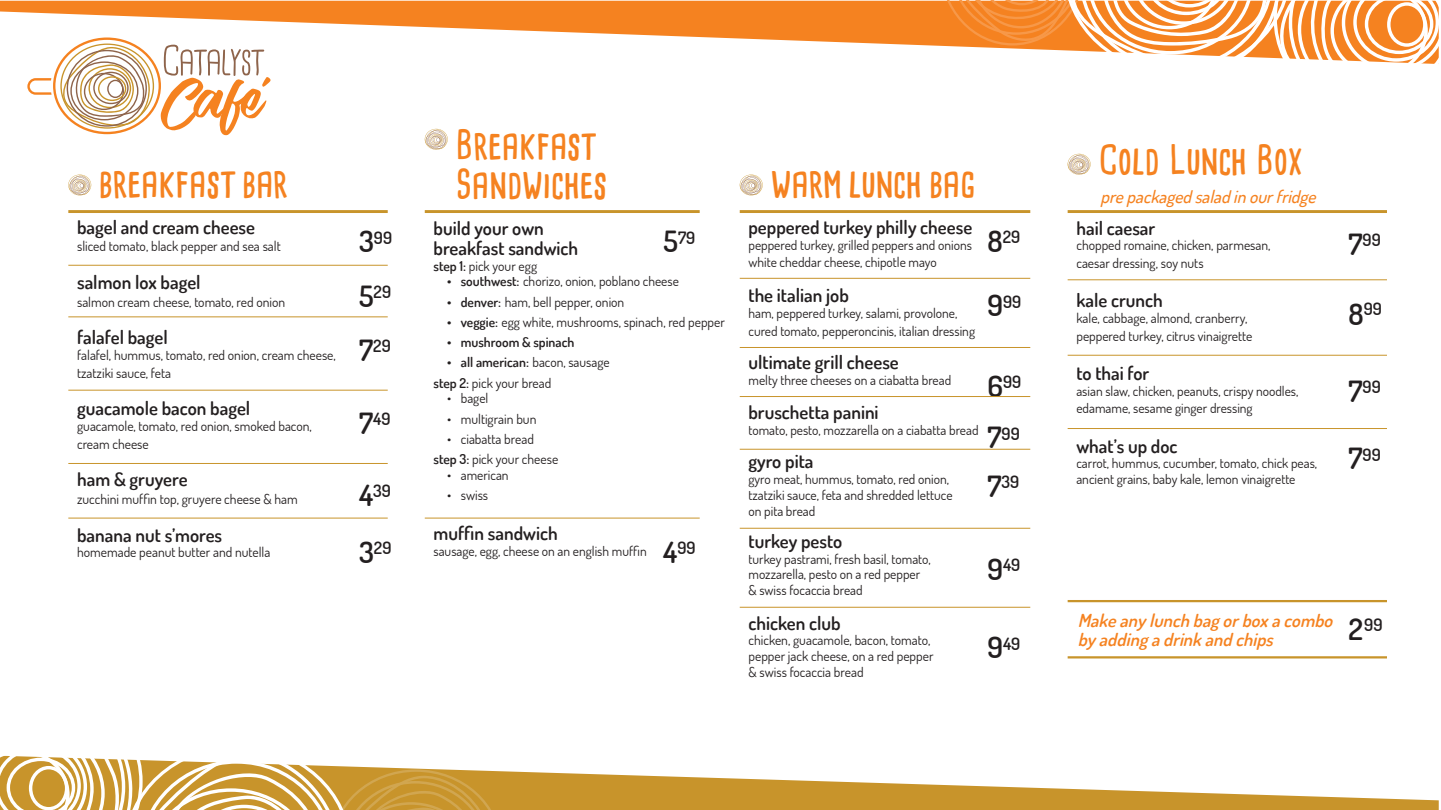
<style>
.page{position:relative;width:1441px;height:810px;background:#fff}
.page>*{position:absolute;margin:0;border:0;box-sizing:border-box;transform-origin:0 0}
.t1{font:700 39px "Cardenio Modern";color:#f58220}
.t2{font:700 38.92px "Cardenio Modern";color:#f58220}
.t3{font:600 18.75px/20.2px "Dosis";color:#231f20}
.t4{font:italic 600 18px/19.5px "Dosis";color:#f58220}
.t5{font:italic 500 17.48px "Dosis";color:#f58220}
.t6{font:600 17.17px "Dosis";color:#231f20}
.t7{font:600 17.02px "Dosis";color:#231f20}
.t8{font:13.58px/17.5px "Dosis";color:#231f20}
.t9{font:13.5px/15.8px "Dosis";color:#231f20}
.t10{font:600 13.5px "Dosis";color:#231f20}
.s1{font-size:29.17px}
.s2{font-weight:600}
.s3{font-weight:600;font-size:13.5px}
.s4{font-size:13.5px}
.s5{font-weight:400}
.s6{font-size:29.47px}
</style>
<div class="page">
<svg style="left:0;top:1px;width:939px;height:45px;fill:#f58220"></svg>
<svg style="left:939px;top:0;width:500px;height:64px"></svg>
<svg style="left:501px;top:771px;width:937px;height:39px;fill:#c8942b"></svg>
<svg style="left:0;top:755px;width:501px;height:55px"></svg>
<svg style="left:27px;top:38px;width:244px;height:98px"></svg>
<hr style="left:68px;top:210px;width:319px;height:3px;background:#c8942b">
<hr style="left:68px;top:265px;width:319px;height:1px;background:#c8942b">
<hr style="left:68px;top:317px;width:319px;height:1px;background:#c8942b">
<hr style="left:68px;top:390px;width:319px;height:1px;background:#c8942b">
<hr style="left:68px;top:463px;width:319px;height:1px;background:#c8942b">
<hr style="left:68px;top:518px;width:319px;height:1px;background:#c8942b">
<hr style="left:424px;top:518px;width:275px;height:1px;background:#c8942b">
<svg style="left:68px;top:175px;width:23px;height:20px"></svg>
<hr style="left:424px;top:210px;width:275px;height:3px;background:#c8942b">
<svg style="left:424px;top:129px;width:23px;height:21px"></svg>
<hr style="left:1067px;top:210px;width:319px;height:3px;background:#c8942b">
<hr style="left:1067px;top:279px;width:319px;height:1px;background:#c8942b">
<hr style="left:1067px;top:355px;width:319px;height:1px;background:#c8942b">
<hr style="left:1067px;top:428px;width:319px;height:1px;background:#c8942b">
<hr style="left:1067px;top:600px;width:319px;height:2px;background:#c8942b">
<hr style="left:1067px;top:656px;width:319px;height:2px;background:#c8942b">
<svg style="left:1067px;top:154px;width:23px;height:21px"></svg>
<hr style="left:739px;top:210px;width:291px;height:3px;background:#c8942b">
<hr style="left:739px;top:278px;width:291px;height:1px;background:#c8942b">
<hr style="left:739px;top:347px;width:291px;height:1px;background:#c8942b">
<hr style="left:739px;top:396px;width:291px;height:1px;background:#c8942b">
<hr style="left:739px;top:449px;width:291px;height:1px;background:#c8942b">
<hr style="left:739px;top:528px;width:291px;height:1px;background:#c8942b">
<hr style="left:739px;top:607px;width:291px;height:1px;background:#c8942b">
<svg style="left:739px;top:175px;width:23px;height:20px"></svg>
<p class="t1" style="left:99px;top:156px;width:190px">breakfast bar</p>
<p class="t3" style="left:77px;top:216px;width:179px">bagel and cream cheese</p>
<p class="t8" style="left:77px;top:237px;width:205px">sliced tomato, black pepper and sea salt</p>
<p class="t3" style="left:77px;top:272px;width:125px">salmon lox bagel</p>
<p class="t8" style="left:77px;top:293px;width:210px">salmon cream cheese, tomato, red onion</p>
<p class="t3" style="left:77px;top:327px;width:92px">falafel bagel</p>
<p class="t8" style="left:77px;top:346px;width:260px">falafel, hummus, tomato, red onion, cream cheese,</p>
<p class="t8" style="left:77px;top:364px;width:96px">tzatziki sauce, feta</p>
<p class="t3" style="left:77px;top:398px;width:175px">guacamole bacon bagel</p>
<p class="t8" style="left:77px;top:417px;width:236px">guacamole, tomato, red onion, smoked bacon,</p>
<p class="t8" style="left:77px;top:435px;width:73px">cream cheese</p>
<p class="t3" style="left:77px;top:469px;width:112px">ham &amp; gruyere</p>
<p class="t8" style="left:77px;top:490px;width:222px">zucchini muffin top, gruyere cheese &amp; ham</p>
<p class="t3" style="left:77px;top:524px;width:147px">banana nut s’mores</p>
<p class="t8" style="left:77px;top:543px;width:195px">homemade peanut butter and nutella</p>
<p class="t7" style="left:359px;top:226px;width:35px"><span class="s1">3</span>99</p>
<p class="t7" style="left:359px;top:281px;width:34px"><span class="s1">5</span>29</p>
<p class="t7" style="left:359px;top:335px;width:33px"><span class="s1">7</span>29</p>
<p class="t7" style="left:359px;top:408px;width:33px"><span class="s1">7</span>49</p>
<p class="t7" style="left:359px;top:480px;width:33px"><span class="s1">4</span>39</p>
<p class="t7" style="left:359px;top:537px;width:34px"><span class="s1">3</span>29</p>
<p class="t1" style="left:456px;top:118px;width:143px">Breakfast</p>
<p class="t1" style="left:456px;top:157px;width:153px">Sandwiches</p>
<p class="t3" style="left:433px;top:217px;width:146px">build your own breakfast sandwich</p>
<p class="t8" style="left:433px;top:257px;width:105px"><span class="s2">step 1:</span> pick your egg</p>
<p class="t9" style="left:447px;top:273px;width:233px"><span class="s2">• southwest:</span> chorizo, onion, poblano cheese</p>
<p class="t8" style="left:447px;top:293px;width:179px"><span class="s3">• denver:</span> ham, bell pepper, onion</p>
<p class="t8" style="left:447px;top:313px;width:279px"><span class="s3">• veggie:</span> <span class="s4">e</span>gg white, mushrooms, spinach, red pepper</p>
<p class="t10" style="left:447px;top:333px;width:129px">• mushroom &amp; spinach</p>
<p class="t10" style="left:447px;top:354px;width:164px">• all american: <span class="s5">bacon, sausage</span></p>
<p class="t8" style="left:433px;top:374px;width:119px"><span class="s2">step 2:</span> pick your bread</p>
<p class="t9" style="left:447px;top:390px;width:43px">• bagel</p>
<p class="t8" style="left:447px;top:410px;width:91px">• multigrain bun</p>
<p class="t8" style="left:447px;top:430px;width:88px">• ciabatta bread</p>
<p class="t8" style="left:433px;top:450px;width:126px"><span class="s2">step 3:</span> pick your cheese</p>
<p class="t9" style="left:447px;top:467px;width:63px">• american</p>
<p class="t8" style="left:447px;top:486px;width:42px">• swiss</p>
<p class="t3" style="left:433px;top:523px;width:126px">muffin sandwich</p>
<p class="t9" style="left:433px;top:543px;width:215px">sausage, egg, cheese on an english muffin</p>
<p class="t7" style="left:663px;top:226px;width:33px"><span class="s1">5</span>79</p>
<p class="t7" style="left:663px;top:537px;width:34px"><span class="s1">4</span>99</p>
<p class="t2" style="left:770px;top:156px;width:206px">warm lunch bag</p>
<p class="t3" style="left:748px;top:216px;width:225px">peppered turkey philly cheese</p>
<p class="t9" style="left:748px;top:236px;width:225px">peppered turkey, grilled peppers and onions</p>
<p class="t9" style="left:748px;top:254px;width:190px">white cheddar cheese, chipotle mayo</p>
<p class="t3" style="left:748px;top:285px;width:102px">the italian job</p>
<p class="t9" style="left:748px;top:304px;width:228px;line-height:17.5px">ham, peppered turkey, salami, provolone, cured tomato, pepperoncinis, italian dressing</p>
<p class="t3" style="left:748px;top:352px;width:152px">ultimate grill cheese</p>
<p class="t9" style="left:748px;top:372px;width:204px">melty three cheeses on a ciabatta bread</p>
<p class="t3" style="left:748px;top:401px;width:132px">bruschetta panini</p>
<p class="t9" style="left:748px;top:421px;width:231px">tomato, pesto, mozzarella on a ciabatta bread</p>
<p class="t3" style="left:748px;top:451px;width:66px">gyro pita</p>
<p class="t9" style="left:748px;top:471px;width:205px">gyro meat, hummus, tomato, red onion, tzatziki sauce, feta and shredded lettuce on pita bread</p>
<p class="t3" style="left:748px;top:530px;width:95px">turkey pesto</p>
<p class="t9" style="left:748px;top:550px;width:184px">turkey pastrami, fresh basil, tomato,</p>
<p class="t9" style="left:748px;top:566px;width:173px">mozzarella, pesto on a red pepper</p>
<p class="t9" style="left:748px;top:582px;width:116px">&amp; swiss focaccia bread</p>
<p class="t3" style="left:748px;top:612px;width:94px">chicken club</p>
<p class="t8" style="left:748px;top:631px;width:183px">chicken, guacamole, bacon, tomato,</p>
<p class="t8" style="left:748px;top:647px;width:186px">pepper jack cheese, on a red pepper</p>
<p class="t8" style="left:748px;top:663px;width:117px">&amp; swiss focaccia bread</p>
<p class="t7" style="left:987px;top:225px;width:34px"><span class="s1">8</span>29</p>
<p class="t7" style="left:987px;top:290px;width:35px"><span class="s1">9</span>99</p>
<p class="t7" style="left:987px;top:371px;width:35px"><span class="s1">6</span>99</p>
<p class="t7" style="left:987px;top:422px;width:34px"><span class="s1">7</span>99</p>
<p class="t7" style="left:987px;top:471px;width:33px"><span class="s1">7</span>39</p>
<p class="t7" style="left:987px;top:554px;width:34px"><span class="s1">9</span>49</p>
<p class="t7" style="left:987px;top:632px;width:34px"><span class="s1">9</span>49</p>
<p class="t2" style="left:1098px;top:134px;width:205px">Cold Lunch Box</p>
<p class="t5" style="left:1100px;top:186px;width:222px">prepackagedsaladinourfridge</p>
<p class="t3" style="left:1076px;top:217px;width:80px">hail caesar</p>
<p class="t8" style="left:1076px;top:236px;width:196px">chopped romaine, chicken, parmesan,</p>
<p class="t8" style="left:1076px;top:254px;width:129px">caesar dressing, soy nuts</p>
<p class="t3" style="left:1076px;top:290px;width:88px">kale crunch</p>
<p class="t8" style="left:1076px;top:309px;width:177px">kale, cabbage, almond, cranberry, peppered turkey, citrus vinaigrette</p>
<p class="t3" style="left:1076px;top:362px;width:74px">to thai for</p>
<p class="t9" style="left:1076px;top:382px;width:223px">asian slaw, chicken, peanuts, crispy noodles,</p>
<p class="t9" style="left:1076px;top:400px;width:178px">edamame, sesame ginger dressing</p>
<p class="t3" style="left:1076px;top:435px;width:103px">what’s up doc</p>
<p class="t9" style="left:1076px;top:455px;width:242px">carrot, hummus, cucumber, tomato, chick peas,</p>
<p class="t9" style="left:1076px;top:471px;width:220px">ancient grains, baby kale, lemon vinaigrette</p>
<p class="t7" style="left:1348px;top:229px;width:34px"><span class="s1">7</span>99</p>
<p class="t7" style="left:1348px;top:298px;width:35px"><span class="s1">8</span>99</p>
<p class="t7" style="left:1348px;top:375px;width:34px"><span class="s1">7</span>99</p>
<p class="t7" style="left:1348px;top:443px;width:34px"><span class="s1">7</span>99</p>
<p class="t4" style="left:1077px;top:610px;width:261px">Makeanylunchbagorboxacombo byaddingadrinkandchips</p>
<p class="t6" style="left:1348px;top:614px;width:36px"><span class="s6">2</span>99</p>
</div>
